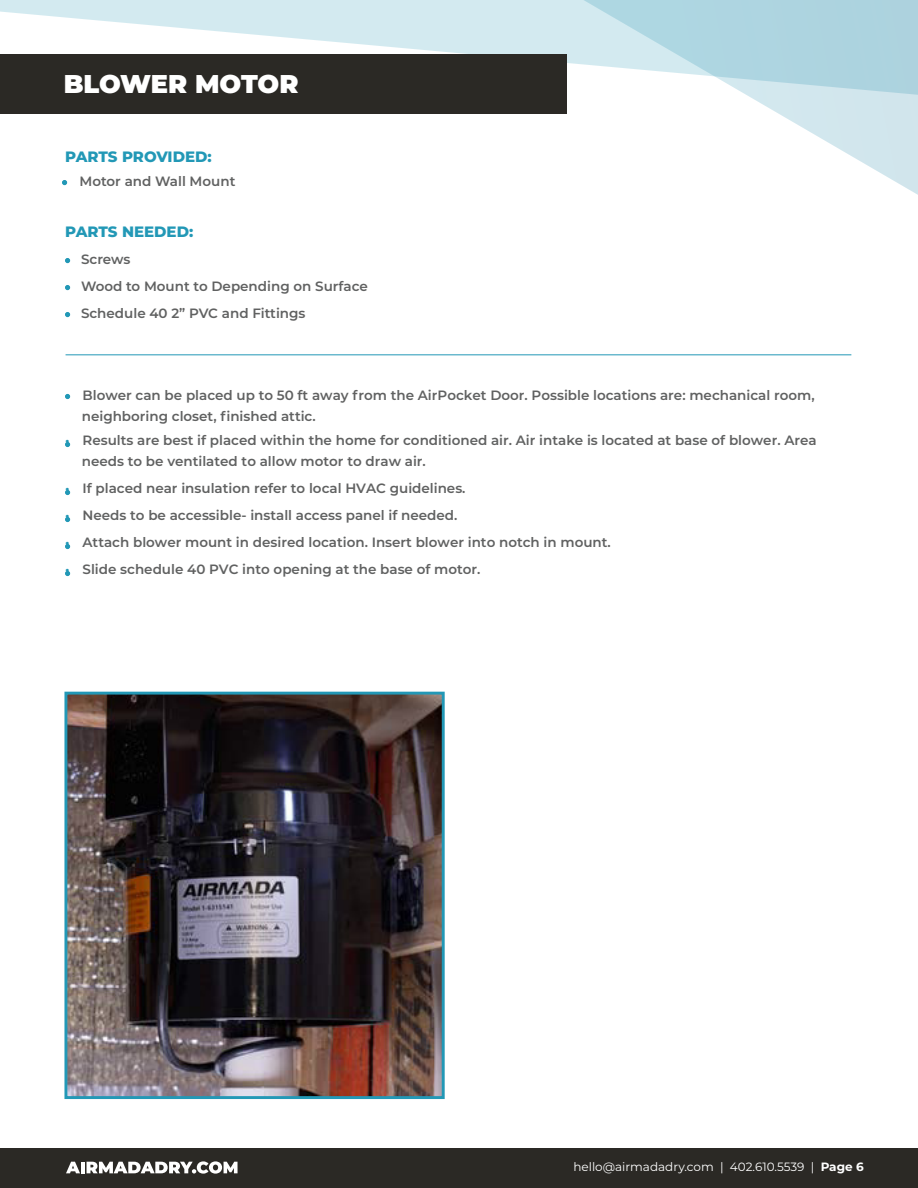
<style>
.page{position:relative;width:918px;height:1188px;background:#fff}
.page>*{position:absolute;margin:0;border:0;box-sizing:border-box;transform-origin:0 0}
.t1{font:900 25.65px "Montserrat";letter-spacing:-.01em;color:#fff}
.t2{font:800 15px "Montserrat";color:#2298b6}
.t3{font:600 13.5px/21px "Montserrat";color:#606161}
.t4{font:12px "Montserrat";color:#fff}
.s1{color:#2298b6}
.s2{font-weight:700}
</style>
<div class="page">
<svg style="left:0;top:0;width:918px;height:448px"></svg>
<div style="left:0;top:1148px;width:918px;height:40px;background:#2b2925"></div>
<svg style="left:66px;top:1162px;width:14px;height:11px"></svg>
<hr style="left:81px;top:1162px;width:4px;height:11px;background:#fff">
<svg style="left:87px;top:1161px;width:151px;height:13px"></svg>
<div style="left:0;top:54px;width:567px;height:60px;background:#2b2925"></div>
<svg style="left:62px;top:180px;width:5px;height:5px"></svg>
<svg style="left:65px;top:258px;width:5px;height:5px"></svg>
<svg style="left:65px;top:285px;width:5px;height:5px"></svg>
<svg style="left:65px;top:312px;width:5px;height:5px"></svg>
<svg style="left:65px;top:394px;width:5px;height:5px"></svg>
<svg style="left:65px;top:442px;width:5px;height:5px"></svg>
<svg style="left:65px;top:490px;width:5px;height:5px"></svg>
<svg style="left:65px;top:517px;width:5px;height:5px"></svg>
<svg style="left:65px;top:544px;width:5px;height:5px"></svg>
<svg style="left:65px;top:571px;width:5px;height:5px"></svg>
<hr style="left:66px;top:354px;width:785px;height:1px;background:#2298b6">
<img style="left:68px;top:696px;width:373px;height:399px">
<div style="left:64px;top:692px;width:381px;height:407px;border:3px solid #2298b6"></div>
<h1 class="t1" style="left:64px;top:65px;width:236px">BLOWER MOTOR</h1>
<p class="t2" style="left:65px;top:146px;width:148px">PARTS PROVIDED:</p>
<p class="t3" style="left:62px;top:170px;width:175px"><span class="s1">•</span> Motor and Wall Mount</p>
<p class="t2" style="left:65px;top:221px;width:130px">PARTS NEEDED:</p>
<p class="t3" style="left:65px;top:248px;width:67px"><span class="s1">•</span> Screws</p>
<p class="t3" style="left:65px;top:275px;width:304px"><span class="s1">•</span> Wood to Mount to Depending on Surface</p>
<p class="t3" style="left:65px;top:302px;width:242px"><span class="s1">•</span> Schedule 40 2” PVC and Fittings</p>
<p class="t3" style="left:82px;top:384px;width:734px;text-indent:-16px"><span class="s1">•</span> Blower can be placed up to 50 ft away from the AirPocket Door. Possible locations are: mechanical room, neighboring closet, finished attic.</p>
<p class="t3" style="left:82px;top:429px;width:736px;text-indent:-16px"><span class="s1">•</span> Results are best if placed within the home for conditioned air. Air intake is located at base of blower. Area needs to be ventilated to allow motor to draw air.</p>
<p class="t3" style="left:65px;top:477px;width:402px"><span class="s1">•</span> If placed near insulation refer to local HVAC guidelines.</p>
<p class="t3" style="left:65px;top:504px;width:394px"><span class="s1">•</span> Needs to be accessible- install access panel if needed.</p>
<p class="t3" style="left:65px;top:531px;width:547px"><span class="s1">•</span> Attach blower mount in desired location. Insert blower into notch in mount.</p>
<p class="t3" style="left:65px;top:558px;width:417px"><span class="s1">•</span> Slide schedule 40 PVC into opening at the base of motor.</p>
<p class="t4" style="left:573px;top:1159px;width:292px">hello@airmadadry.com | 402.610.5539 | <span class="s2">Page 6</span></p>
</div>
